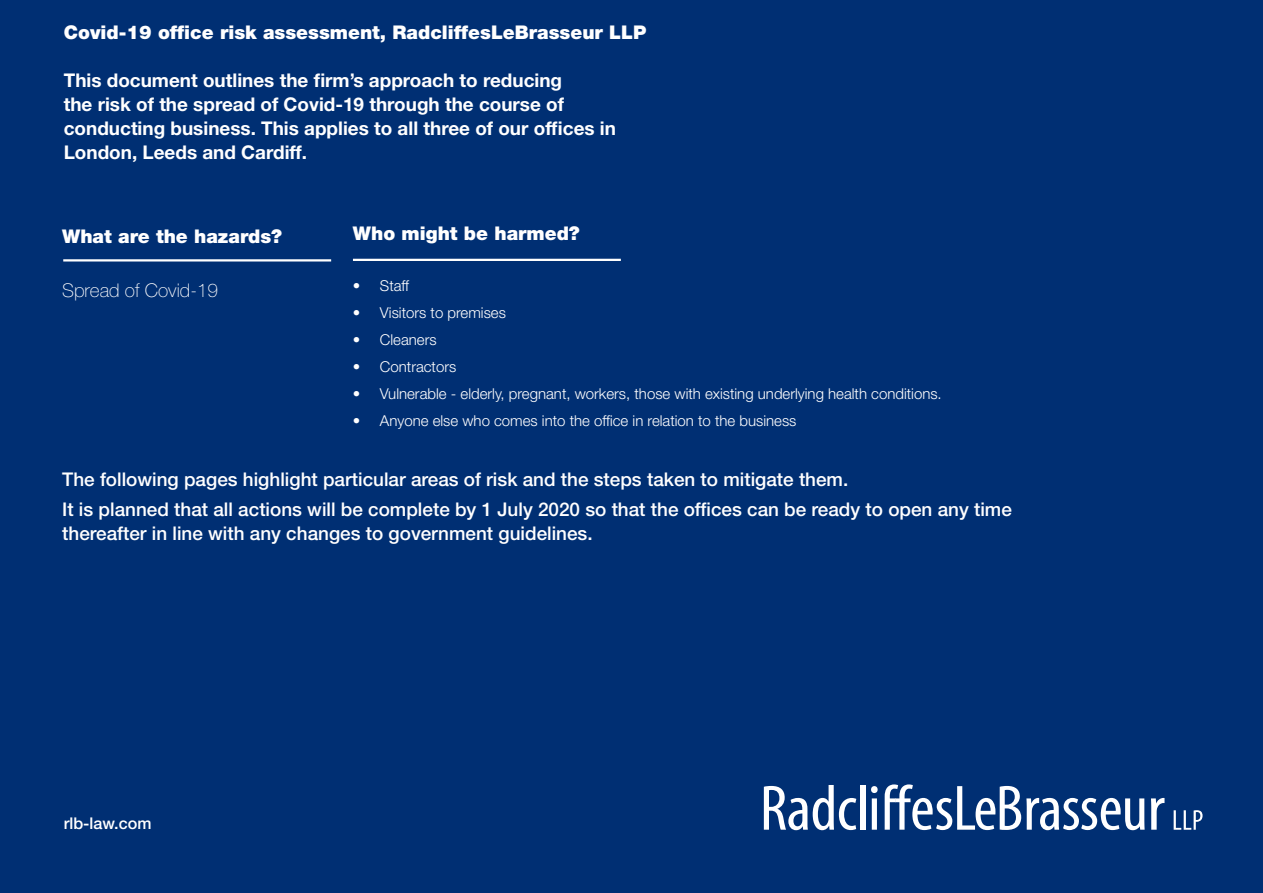
<style>
.page{position:relative;width:1263px;height:893px;background:#002f73}
.page>*{position:absolute;margin:0;border:0;box-sizing:border-box;transform-origin:0 0}
.Introduction_text{font:500 18.9px/24px "Helvetica Neue LT Std";color:#fff}
.Introduction_text-2{font:700 18.9px/24px "Helvetica Neue LT Std";color:#fff}
.Introduction_text-3{font:900 18.9px "Helvetica Neue LT Std";color:#fff}
.Introduction_text-4{font:100 18.9px "Helvetica Neue LT Std";color:#fff}
.Heading_B{font:500 16.2px "Helvetica Neue LT Std";color:#fff}
.Introduction_text-5{font:300 15px "Helvetica Neue LT Std";color:#fff}
</style>
<div class="page">
<hr style="left:63px;top:259px;width:268px;height:2px;background:#fff">
<hr style="left:353px;top:259px;width:268px;height:2px;background:#fff">
<svg style="left:764px;top:785px;width:92px;height:45px"></svg>
<div style="left:860px;top:785px;width:5px;height:45px;background:#fff"></div>
<svg style="left:871px;top:786px;width:7px;height:44px"></svg>
<svg style="left:885px;top:784px;width:259px;height:46px"></svg>
<svg style="left:1151px;top:798px;width:13px;height:32px"></svg>
<svg style="left:1173px;top:810px;width:29px;height:20px"></svg>
<p class="Introduction_text-3" style="left:64px;top:21px;width:584px">Covid-19 office risk assessment, RadcliffesLeBrasseur LLP</p>
<p class="Introduction_text-2" style="left:64px;top:68px;width:554px">This document outlines the firm’s approach to reducing<br>the risk of the spread of Covid-19 through the course of conducting business. This applies to all three of our offices in London, Leeds and Cardiff.</p>
<p class="Introduction_text-3" style="left:62px;top:225px;width:221px">What are the hazards?</p>
<p class="Introduction_text-4" style="left:62px;top:280px;width:157px">Spread of Covid-19</p>
<p class="Introduction_text-3" style="left:353px;top:222px;width:228px">Who might be harmed?</p>
<p class="Introduction_text-5" style="left:353px;top:277px;width:58px">• Staff</p>
<p class="Introduction_text-5" style="left:353px;top:304px;width:154px">• Visitors to premises</p>
<p class="Introduction_text-5" style="left:353px;top:331px;width:85px">• Cleaners</p>
<p class="Introduction_text-5" style="left:353px;top:358px;width:105px">• Contractors</p>
<p class="Introduction_text-5" style="left:353px;top:385px;width:590px">• Vulnerable - elderly, pregnant, workers, those with existing underlying health conditions.</p>
<p class="Introduction_text-5" style="left:353px;top:412px;width:445px">• Anyone else who comes into the office in relation to the business</p>
<p class="Introduction_text" style="left:62px;top:467px;width:788px">The following pages highlight particular areas of risk and the steps taken to mitigate them.</p>
<p class="Introduction_text" style="left:62px;top:497px;width:951px">It is planned that all actions will be complete by 1 July 2020 so that the offices can be ready to open any time thereafter in line with any changes to government guidelines.</p>
<p class="Heading_B" style="left:64px;top:814px;width:89px">rlb-law.com</p>
</div>
